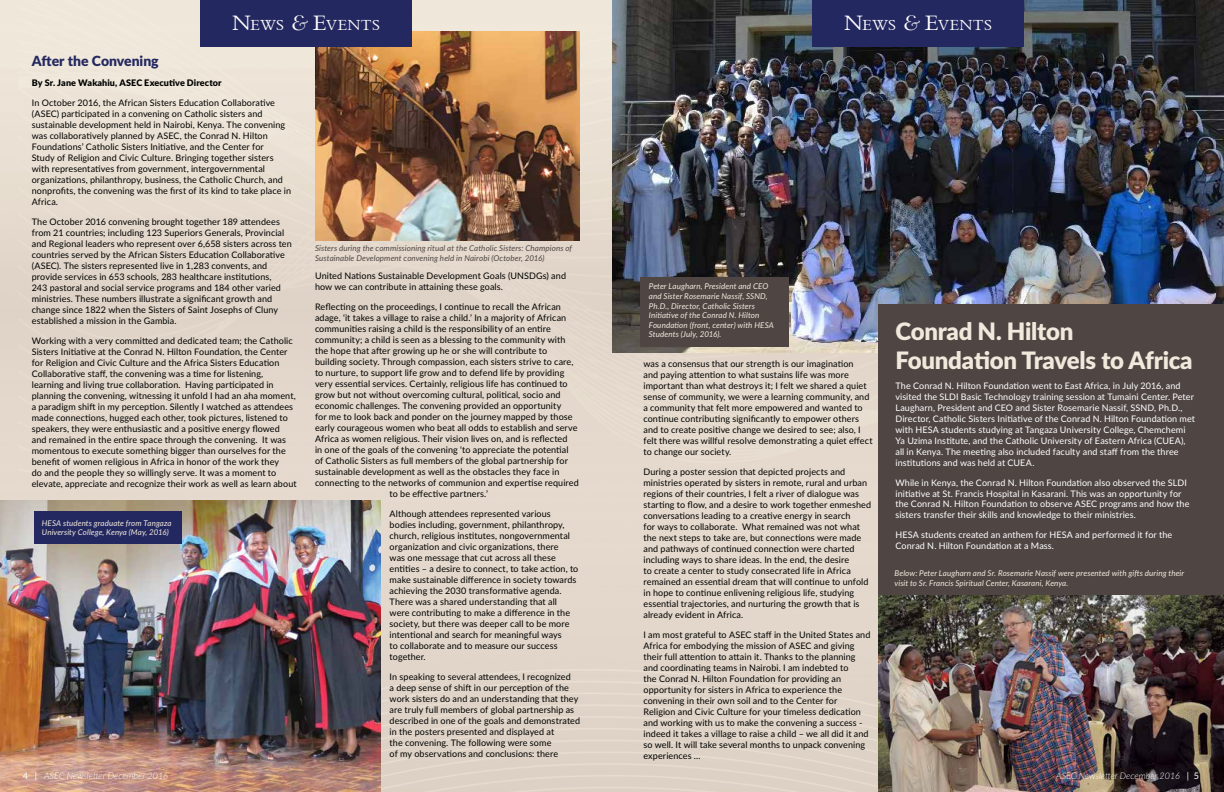
<style>
.page{position:relative;width:1224px;height:792px;background:#fff}
.page>*{position:absolute;margin:0;border:0;box-sizing:border-box;transform-origin:0 0}
.t1{font:900 24px/28.8px "Lato";letter-spacing:-.01em;color:#f0e9dc}
.t2{font:16.1px "Bembo";letter-spacing:.005em;color:#fff}
.t3{font:900 14px "Lato";color:#242860}
.t4{font:9px/11px "Lato";letter-spacing:.01em;color:#000}
.t5{font:9px/11px "Lato";letter-spacing:.01em;color:#fff}
.t6{font:italic 300 9px "Lato";color:#fff}
.t7{font:900 9px "Lato";letter-spacing:.01em;color:#000}
.t8{font:italic 8px/9.6px "Lato";letter-spacing:.015em;color:#f0e9dc}
.t9{font:italic 8px/9.6px "Lato";letter-spacing:.015em;color:#4f4644}
.t10{font:italic 7.9px/9.5px "Lato";letter-spacing:.015em;color:#f0e9dc}
.s1{font-size:23px}
.s2{font-style:italic;font-size:23px}
.s3{font-weight:400;font-style:normal}
</style>
<div class="page">
<img style="left:0;top:0;width:878px;height:792px">
<img style="left:612px;top:0;width:612px;height:353px">
<img style="left:315px;top:32px;width:265px;height:208px">
<div style="left:878px;top:304px;width:346px;height:488px;background:#4f4644"></div>
<div style="left:641px;top:278px;width:148px;height:69px;background:#4f4644"></div>
<img style="left:878px;top:596px;width:346px;height:196px">
<img style="left:0;top:500px;width:381px;height:292px">
<div style="left:34px;top:512px;width:148px;height:32px;background:#242860"></div>
<div style="left:812px;top:0;width:212px;height:47px;background:#242860"></div>
<div style="left:200px;top:0;width:212px;height:47px;background:#242860"></div>
<h2 class="t2" style="left:232px;top:16px;width:149px"><span class="s1">N</span>EWS <span class="s2">&amp;</span> <span class="s1">E</span>VENTS</h2>
<h2 class="t2" style="left:844px;top:16px;width:149px"><span class="s1">N</span>EWS <span class="s2">&amp;</span> <span class="s1">E</span>VENTS</h2>
<h3 class="t3" style="left:32px;top:50px;width:128px">After the Convening</h3>
<p class="t7" style="left:32px;top:76px;width:191px">By Sr. Jane Wakahiu, ASEC Executive Director</p>
<p class="t4" style="left:32px;top:97px;width:261px">In October 2016, the African Sisters Education Collaborative (ASEC) participated in a convening on Catholic sisters and sustainable development held in Nairobi, Kenya. The convening was collaboratively planned by ASEC, the Conrad N. Hilton Foundations’ Catholic Sisters Initiative, and the Center for<br>Study of Religion and Civic Culture. Bringing together sisters with representatives from government, intergovernmental organizations, philanthropy, business, the Catholic Church, and nonprofits, the convening was the first of its kind to take place in Africa.</p>
<p class="t4" style="left:32px;top:216px;width:262px">The October 2016 convening brought together 189 attendees from 21 countries; including 123 Superiors Generals, Provincial and Regional leaders who represent over 6,658 sisters across ten countries served by the African Sisters Education Collaborative (ASEC). The sisters represented live in 1,283 convents, and provide services in 653 schools, 283 healthcare institutions,<br>243 pastoral and social service programs and 184 other varied ministries. These numbers illustrate a significant growth and change since 1822 when the Sisters of Saint Josephs of Cluny established a mission in the Gambia.</p>
<p class="t4" style="left:32px;top:335px;width:266px">Working with a very committed and dedicated team; the Catholic Sisters Initiative at the Conrad N. Hilton Foundation, the Center for Religion and Civic Culture and the Africa Sisters Education Collaborative staff, the convening was a time for listening, learning and living true collaboration. Having participated in planning the convening, witnessing it unfold I had an aha moment, a paradigm shift in my perception. Silently I watched as attendees made connections, hugged each other, took pictures, listened to speakers, they were enthusiastic and a positive energy flowed and remained in the entire space through the convening. It was momentous to execute something bigger than ourselves for the benefit of women religious in Africa in honor of the work they<br>do and the people they so willingly serve. It was a moment to elevate, appreciate and recognize their work as well as learn about</p>
<p class="t10" style="left:42px;top:518px;width:131px">HESA students graduate from Tangaza<br>University College, Kenya (May, 2016)</p>
<p class="t9" style="left:315px;top:243px;width:259px">Sisters during the commissioning ritual at the Catholic Sisters: Champions of<br>Sustainable Development convening held in Nairobi (October, 2016)</p>
<p class="t4" style="left:315px;top:270px;width:253px">United Nations Sustainable Development Goals (UNSDGs) and how we can contribute in attaining these goals.</p>
<p class="t4" style="left:315px;top:301px;width:248px">Reflecting on the proceedings, I continue to recall the African</p>
<p class="t4" style="left:315px;top:312px;width:253px">adage, ‘it takes a village to raise a child.’ In a majority of African</p>
<p class="t4" style="left:315px;top:323px;width:238px">communities raising a child is the responsibility of an entire</p>
<p class="t4" style="left:315px;top:334px;width:252px">community; a child is seen as a blessing to the community with</p>
<p class="t4" style="left:315px;top:345px;width:234px">the hope that after growing up he or she will contribute to</p>
<p class="t4" style="left:315px;top:356px;width:260px">building society. Through compassion, each sisters strive to care,</p>
<p class="t4" style="left:315px;top:367px;width:251px">to nurture, to support life grow and to defend life by providing</p>
<p class="t4" style="left:315px;top:378px;width:254px">very essential services. Certainly, religious life has continued to</p>
<p class="t4" style="left:315px;top:389px;width:247px">grow but not without overcoming cultural, political, socio and</p>
<p class="t4" style="left:315px;top:400px;width:248px">economic challenges. The convening provided an opportunity</p>
<p class="t4" style="left:315px;top:411px;width:259px">for me to look back and ponder on the journey mapped by those</p>
<p class="t4" style="left:315px;top:422px;width:264px">early courageous women who beat all odds to establish and serve</p>
<p class="t4" style="left:315px;top:433px;width:254px">Africa as women religious. Their vision lives on, and is reflected</p>
<p class="t4" style="left:315px;top:444px;width:255px">in one of the goals of the convening ‘to appreciate the potential</p>
<p class="t4" style="left:315px;top:455px;width:254px">of Catholic Sisters as full members of the global partnership for</p>
<p class="t4" style="left:315px;top:466px;width:246px">sustainable development as well as the obstacles they face in</p>
<p class="t4" style="left:315px;top:477px;width:265px">connecting to the networks of communion and expertise required</p>
<p class="t4" style="left:390px;top:488px;width:100px">to be effective partners.’</p>
<p class="t4" style="left:390px;top:508px;width:190px">Although attendees represented various bodies including, government, philanthropy, church, religious institutes, nongovernmental organization and civic organizations, there<br>was one message that cut across all these entities – a desire to connect, to take action, to make sustainable difference in society towards achieving the 2030 transformative agenda.<br>There was a shared understanding that all were contributing to make a difference in the society, but there was deeper call to be more intentional and search for meaningful ways<br>to collaborate and to measure our success together.</p>
<p class="t4" style="left:390px;top:671px;width:192px">In speaking to several attendees, I recognized<br>a deep sense of shift in our perception of the work sisters do and an understanding that they are truly full members of global partnership as described in one of the goals and demonstrated in the posters presented and displayed at<br>the convening. The following were some<br>of my observations and conclusions: there</p>
<p class="t8" style="left:649px;top:281px;width:127px">Peter Laugharn, President and CEO and Sister Rosemarie Nassif, SSND, Ph.D., Director, Catholic Sisters Initiative of the Conrad N. Hilton Foundation (front, center) with HESA Students (July, 2016).</p>
<p class="t4" style="left:644px;top:358px;width:231px">was a consensus that our strength is our imagination<br>and paying attention to what sustains life was more important than what destroys it; I felt we shared a quiet sense of community, we were a learning community, and a community that felt more empowered and wanted to continue contributing significantly to empower others and to create positive change we desired to see; also, I felt there was willful resolve demonstrating a quiet effect to change our society.</p>
<p class="t4" style="left:644px;top:466px;width:229px">During a poster session that depicted projects and ministries operated by sisters in remote, rural and urban regions of their countries, I felt a river of dialogue was starting to flow, and a desire to work together enmeshed conversations leading to a creative energy in search<br>for ways to collaborate. What remained was not what the next steps to take are, but connections were made and pathways of continued connection were charted including ways to share ideas. In the end, the desire<br>to create a center to study consecrated life in Africa remained an essential dream that will continue to unfold in hope to continue enlivening religious life, studying essential trajectories, and nurturing the growth that is already evident in Africa.</p>
<p class="t4" style="left:644px;top:629px;width:228px">I am most grateful to ASEC staff in the United States and Africa for embodying the mission of ASEC and giving their full attention to attain it. Thanks to the planning and coordinating teams in Nairobi. I am indebted to<br>the Conrad N. Hilton Foundation for providing an opportunity for sisters in Africa to experience the convening in their own soil and to the Center for Religion and Civic Culture for your timeless dedication and working with us to make the convening a success - indeed it takes a village to raise a child – we all did it and so well. It will take several months to unpack convening experiences …</p>
<h1 class="t1" style="left:895px;top:316px;width:299px">Conrad N. Hilton<br>Foundation Travels to Africa</h1>
<p class="t5" style="left:895px;top:379px;width:301px">The Conrad N. Hilton Foundation went to East Africa, in July 2016, and visited the SLDI Basic Technology training session at Tumaini Center. Peter Laugharn, President and CEO and Sister Rosemarie Nassif, SSND, Ph.D., Director, Catholic Sisters Initiative of the Conrad N. Hilton Foundation met with HESA students studying at Tangaza University College, Chemchemi Ya Uzima Institute, and the Catholic University of Eastern Africa (CUEA), all in Kenya. The meeting also included faculty and staff from the three institutions and was held at CUEA.</p>
<p class="t5" style="left:895px;top:476px;width:296px">While in Kenya, the Conrad N. Hilton Foundation also observed the SLDI initiative at St. Francis Hospital in Kasarani. This was an opportunity for the Conrad N. Hilton Foundation to observe ASEC programs and how the sisters transfer their skills and knowledge to their ministries.</p>
<p class="t5" style="left:895px;top:529px;width:278px">HESA students created an anthem for HESA and performed it for the<br>Conrad N. Hilton Foundation at a Mass.</p>
<p class="t8" style="left:894px;top:568px;width:291px">Below: Peter Laugharn and Sr. Rosemarie Nassif were presented with gifts during their visit to Sr. Francis Spiritual Center, Kasarani, Kenya.</p>
<p class="t6" style="left:23px;top:770px;width:147px"><span class="s3">4 |</span> ASEC Newsletter December 2016</p>
<p class="t6" style="left:1056px;top:770px;width:144px">ASEC Newsletter December 2016 <span class="s3">| 5</span></p>
</div>
